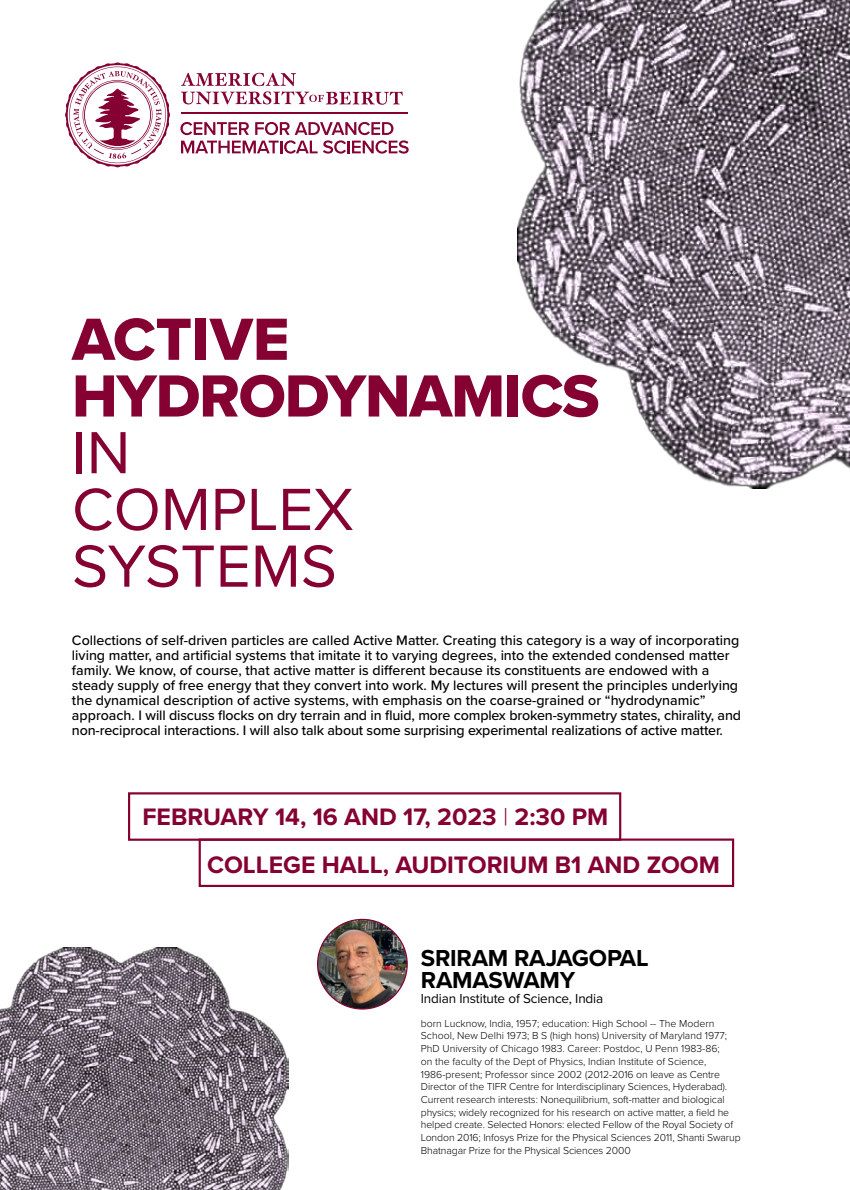
<style>
.page{position:relative;width:850px;height:1190px;background:#fff}
.page>*{position:absolute;margin:0;border:0;box-sizing:border-box;transform-origin:0 0}
.t1{font:61.7px/56.7px "Proxima Nova Extrabld";letter-spacing:-.02em;color:#840132}
.t2{font:700 24.7px "Proxima Nova";color:#840132}
.t3{font:700 24px/22.1px "Proxima Nova";letter-spacing:-.01em;color:#000}
.t4{font:500 14.2px/15px "Proxima Nova";color:#000}
.t5{font:13.5px "Proxima Nova";letter-spacing:-.01em;color:#000}
.t6{font:300 10.5px/12.7px "Proxima Nova";letter-spacing:-.01em;color:#000}
.s1{font-family:"Proxima Nova"}
.s2{font-weight:300}
</style>
<div class="page">
<img style="left:517px;top:0;width:333px;height:489px">
<img style="left:0;top:948px;width:288px;height:242px">
<img style="left:318px;top:919px;width:89px;height:90px;border-radius:45px">
<div style="left:128px;top:792px;width:493px;height:49px;border:2px solid #840132"></div>
<div style="left:199px;top:839px;width:535px;height:48px;border:2px solid #840132"></div>
<svg style="left:181px;top:73px;width:222px;height:32px"></svg>
<hr style="left:181px;top:112px;width:226px;height:2px;background:#840132">
<svg style="left:180px;top:122px;width:229px;height:32px"></svg>
<svg style="left:65px;top:63px;width:105px;height:104px"></svg>
<p class="t1" style="left:72px;top:310px;width:529px">ACTIVE<br>HYDRODYNAMICS<br><span class="s1">IN<br>COMPLEX<br>SYSTEMS</span></p>
<p class="t4" style="left:72px;top:632px;width:671px">Collections of self-driven particles are called Active Matter. Creating this category is a way of incorporating living matter, and artificial systems that imitate toit varying degrees, into the extended condensed matter family. We know, of course, that active matter is different because its constituents are endowed with a steady supply of free energy that they convert into work. My lectures will present the principles underlying the dynamical description of active systems, with emphasis on the coarse-grained or “hydrodynamic“ approach I. will discuss flocks on dry terrain and in fluid, more complex broken-symmetry states, chirality, and non-reciprocal interactions I. will also talk about some surprising experimental realizations of active matter.</p>
<p class="t2" style="left:142px;top:799px;width:467px">FEBRUARY 14, 16 AND 17, 2023 <span class="s2">|</span> 2:30 PM</p>
<p class="t2" style="left:207px;top:846px;width:514px">COLLEGE HALL, AUDITORIUM B1 AND ZOOM</p>
<p class="t3" style="left:421px;top:947px;width:229px">SRIRAM RAJAGOPAL<br>RAMASWAMY</p>
<p class="t5" style="left:421px;top:989px;width:184px">Indian Institute of Science, India</p>
<p class="t6" style="left:421px;top:1016px;width:321px">born Lucknow, India, 1957; education: High School -- The Modern School, New Delhi 1973 B; S (high hons) University of Maryland 1977; PhD University of Chicago 1983. Career: Postdoc U, Penn 1983-86;<br>on the faculty of the Dept of Physics, Indian Institute of Science, 1986-present; Professor since 2002 (2012-2016 on leave as Centre Director of the TIFR Centre for Interdisciplinary Sciences, Hyderabad .( Current research interests: Nonequilibrium, soft-matter and biological physics; widely recognized for his research on active matter a, field he helped create. Selected Honors: elected Fellow of the Royal Society of London 2016; Infosys Prize for the Physical Sciences 2011, Shanti Swarup Bhatnagar Prize for the Physical Sciences 2000</p>
</div>
